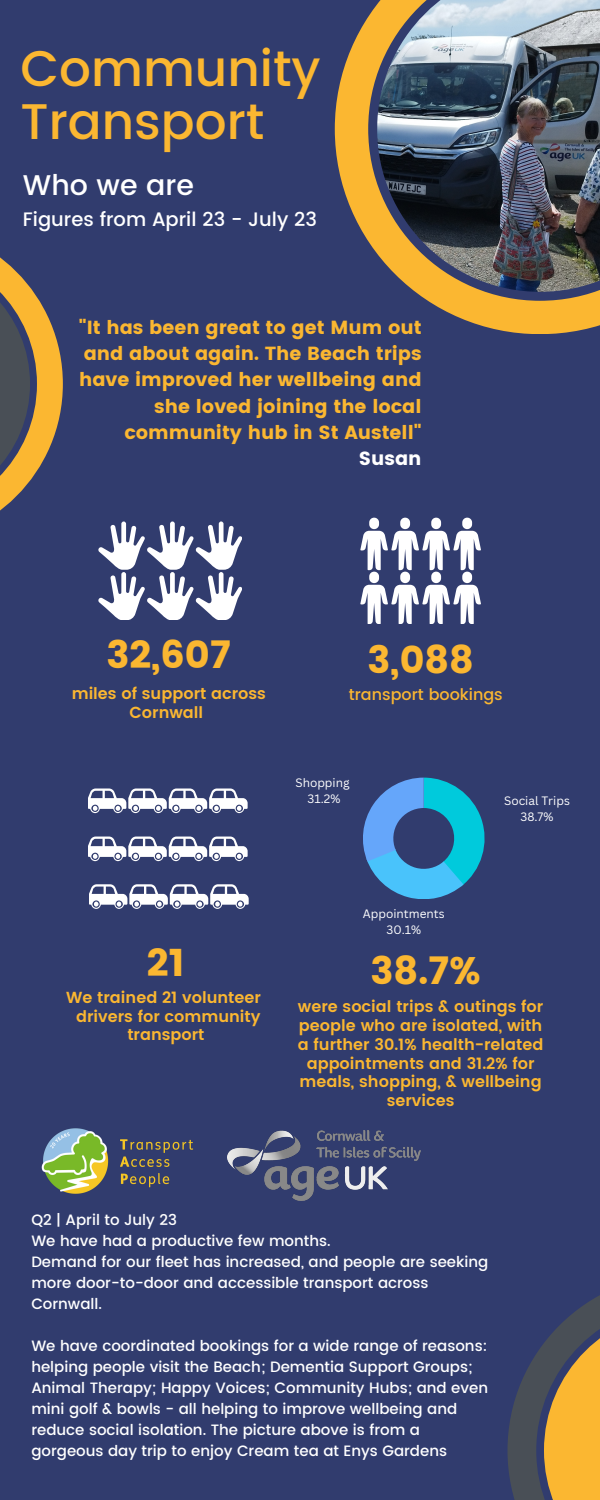
<style>
.page{position:relative;width:600px;height:1500px;background:#313c6e}
.page>*{position:absolute;margin:0;border:0;box-sizing:border-box;transform-origin:0 0}
.t1{font:500 50px/52.5px "Poppins";color:#fbb731}
.t2{font:38.3px "Poppins";color:#fbb731}
.t3{font:38px "Poppins";color:#fbb731}
.t4{font:500 28.5px "Poppins";color:#fff}
.t5{font:500 19.5px "Poppins";color:#fff}
.t6{font:19px/26.2px "Poppins";color:#fbb731;text-align:right}
.t7{font:19px "Poppins";color:#fff}
.t8{font:600 16px/18.8px "Poppins";color:#fbb731;text-align:center}
.t9{font:500 16px "Poppins";color:#fbb731}
.t10{font:500 15px/21px "Poppins";color:#fff}
.t11{font:11.9px "Canva Sans";color:#fff}
</style>
<div class="page">
<img style="left:335px;top:0;width:265px;height:334px">
<svg style="left:0;top:257px;width:63px;height:254px"></svg>
<svg style="left:507px;top:1295px;width:93px;height:205px"></svg>
<svg style="left:98px;top:521px;width:144px;height:99px"></svg>
<svg style="left:360px;top:518px;width:121px;height:106px"></svg>
<svg style="left:88px;top:788px;width:160px;height:25px"></svg>
<svg style="left:88px;top:837px;width:160px;height:24px"></svg>
<svg style="left:363px;top:778px;width:122px;height:121px"></svg>
<img style="left:41px;top:1128px;width:152px;height:66px">
<img style="left:228px;top:1130px;width:193px;height:71px">
<svg style="left:89px;top:884px;width:160px;height:25px"></svg>
<p class="t1" style="left:21px;top:43px;width:302px">Community<br>Transport</p>
<p class="t4" style="left:23px;top:168px;width:172px">Who we are</p>
<p class="t5" style="left:23px;top:208px;width:296px">Figures from April 23 - July 23</p>
<p class="t6" style="left:79px;top:314px;width:344px">"It has been great to get Mum out and about again. The Beach trips have improved her wellbeing and she loved joining the local community hub in St Austell"</p>
<p class="t7" style="left:359px;top:447px;width:64px">Susan</p>
<p class="t2" style="left:106px;top:633px;width:126px">32,607</p>
<p class="t3" style="left:368px;top:638px;width:108px">3,088</p>
<p class="t8" style="left:72px;top:684px;width:196px">miles of support across<br>Cornwall</p>
<p class="t9" style="left:349px;top:685px;width:155px">transport bookings</p>
<p class="t2" style="left:147px;top:940px;width:39px">21</p>
<p class="t8" style="left:66px;top:988px;width:196px">We trained 21 volunteer drivers for community transport</p>
<p class="t11" style="left:295px;top:774px;width:56px">Shopping</p>
<p class="t11" style="left:308px;top:791px;width:34px">31.2%</p>
<p class="t11" style="left:363px;top:905px;width:83px">Appointments</p>
<p class="t11" style="left:386px;top:922px;width:36px">30.1%</p>
<p class="t11" style="left:504px;top:792px;width:67px">Social Trips</p>
<p class="t11" style="left:521px;top:808px;width:35px">38.7%</p>
<p class="t2" style="left:370px;top:948px;width:112px">38.7%</p>
<p class="t8" style="left:298px;top:997px;width:247px">were social trips &amp; outings for people who are isolated, with a further 30.1% health-related appointments and 31.2% for meals, shopping, &amp; wellbeing services</p>
<p class="t10" style="left:31px;top:1209px;width:147px">Q2 | April to July 23</p>
<p class="t10" style="left:31px;top:1230px;width:301px">We have had a productive few months.</p>
<p class="t10" style="left:31px;top:1251px;width:459px">Demand for our fleet has increased, and people are seeking more door-to-door and accessible transport across<br>Cornwall.</p>
<p class="t10" style="left:31px;top:1335px;width:458px">We have coordinated bookings for a wide range of reasons: helping people visit the Beach; Dementia Support Groups; Animal Therapy; Happy Voices; Community Hubs; and even mini golf &amp; bowls - all helping to improve wellbeing and reduce social isolation. The picture above is from a gorgeous day trip to enjoy Cream tea at Enys Gardens</p>
</div>
